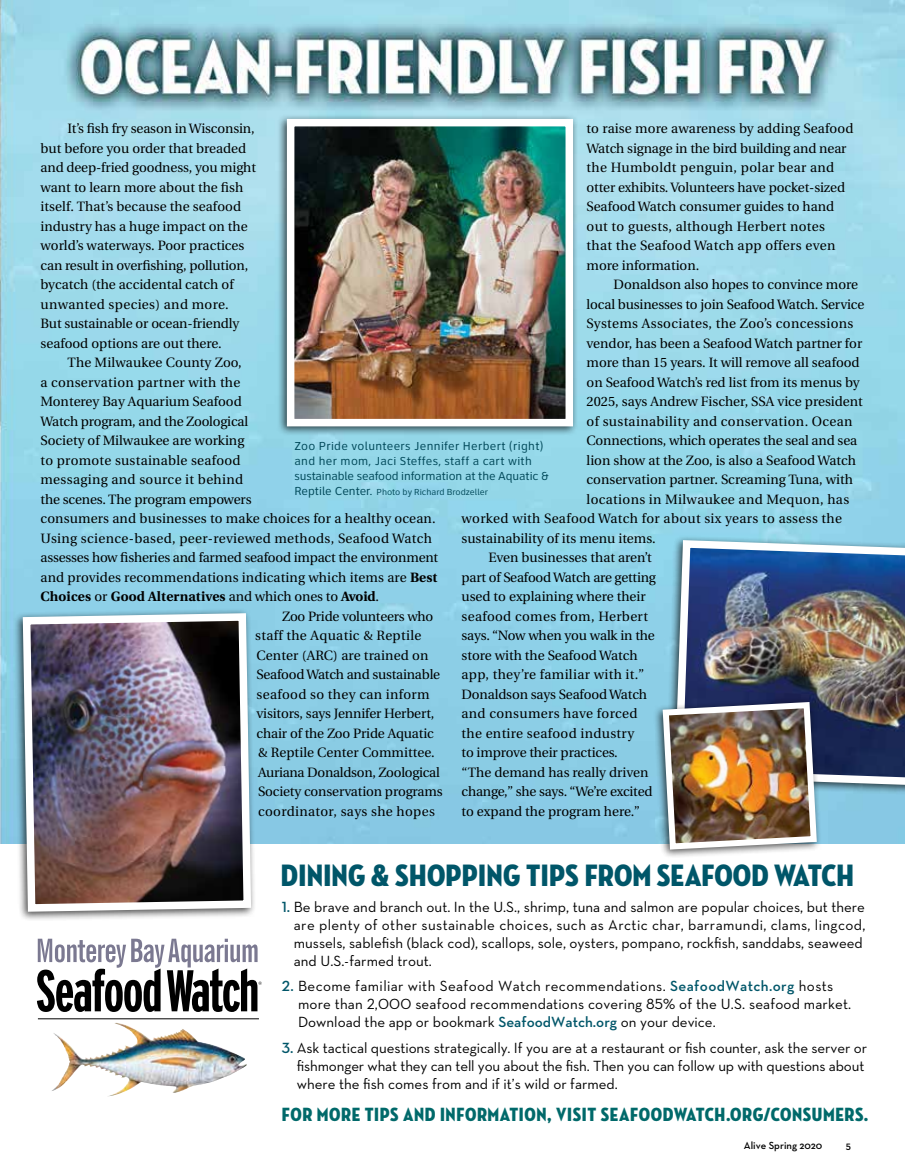
<style>
.page{position:relative;width:905px;height:1175px;background:#fff}
.page>*{position:absolute;margin:0;border:0;box-sizing:border-box;transform-origin:0 0}
.t1{font:31.5px "Neutraface Condensed Titling";letter-spacing:.01em;color:#005669}
.t2{font:19.5px "Neutraface Condensed Titling";letter-spacing:.03em;color:#00696a}
.t3{font:15px/18px "Neutra Text";color:#000}
.t4{font:13.5px/19.5px "Utopia";color:#000}
.t5{font:13.5px "Utopia";letter-spacing:.025em;color:#000}
.t6{font:13.5px "Utopia";letter-spacing:.02em;color:#000}
.t7{font:700 13.5px "Utopia";letter-spacing:.01em;color:#000}
.t8{font:13.5px "Utopia";letter-spacing:-.02em;color:#000}
.t9{font:12px/15px "Clearview ADA";letter-spacing:.025em;color:#004859}
.t10{font:600 10.5px "Neutra Text";color:#000}
.t11{font:9px "Clearview ADA";color:#004859}
.s1{font-weight:700}
.s2{font-weight:400}
.s3{font-size:12px}
.s4{font-family:"Neutra Text Demi Fractions";color:#005669}
.s5{font-weight:600;color:#005669}
.s6{font-family:"Neutra Text Book Fractions"}
</style>
<div class="page">
<img style="left:0;top:0;width:904px;height:844px">
<div style="left:276px;top:113px;width:302px;height:323px;background:#000;opacity:.7"></div>
<img style="left:296px;top:128px;width:268px;height:289px">
<div style="left:287px;top:119px;width:286px;height:307px;border:8px solid #fff"></div>
<svg style="left:37px;top:938px;width:225px;height:74px"></svg>
<hr style="left:38px;top:1018px;width:221px;height:1px;background:#000">
<img style="left:100px;top:1023px;width:37px;height:34px">
<div style="left:13px;top:608px;width:243px;height:313px;background:#000;opacity:.7"></div>
<img style="left:19px;top:609px;width:236px;height:306px">
<div style="left:664px;top:535px;width:240px;height:261px;background:#000;opacity:.7"></div>
<img style="left:671px;top:536px;width:233px;height:254px">
<div style="left:652px;top:697px;width:169px;height:162px;background:#000;opacity:.7"></div>
<img style="left:659px;top:699px;width:161px;height:153px">
<p class="t4" style="left:586px;top:119px;width:268px">to raise more awareness by adding Seafood Watch signage in the bird building and near the Humboldt penguin, polar bear and otter exhibits. Volunteers have pocket-sized Seafood Watch consumer guides to hand out to guests, although Herbert notes that the Seafood Watch app offers even more information.</p>
<p class="t4" style="left:613px;top:275px;width:246px">Donaldson also hopes to convince more</p>
<p class="t4" style="left:586px;top:294px;width:279px">local businesses to join Seafood Watch. Service</p>
<p class="t5" style="left:586px;top:316px;width:268px">Systems Associates, the Zoo’s concessions</p>
<p class="t4" style="left:586px;top:333px;width:277px">vendor, has been a Seafood Watch partner for</p>
<p class="t4" style="left:586px;top:353px;width:274px">more than 15 years. It will remove all seafood</p>
<p class="t4" style="left:586px;top:372px;width:275px">on Seafood Watch’s red list from its menus by</p>
<p class="t4" style="left:586px;top:392px;width:278px">2025, says Andrew Fischer, SSA vice president</p>
<p class="t5" style="left:586px;top:414px;width:267px">of sustainability and conservation. Ocean</p>
<p class="t4" style="left:586px;top:431px;width:272px">Connections, which operates the seal and sea</p>
<p class="t4" style="left:586px;top:450px;width:271px">lion show at the Zoo, is also a Seafood Watch</p>
<p class="t4" style="left:586px;top:470px;width:268px">conservation partner. Screaming Tuna, with</p>
<p class="t5" style="left:586px;top:491px;width:264px">locations in Milwaukee and Mequon, has</p>
<p class="t5" style="left:461px;top:511px;width:382px">worked with Seafood Watch for about six years to assess the</p>
<p class="t4" style="left:461px;top:528px;width:195px">sustainability of its menu items.</p>
<p class="t4" style="left:488px;top:548px;width:165px">Even businesses that aren’t</p>
<p class="t4" style="left:461px;top:567px;width:196px">part of Seafood Watch are getting</p>
<p class="t4" style="left:461px;top:587px;width:186px">used to explaining where their</p>
<p class="t5" style="left:461px;top:608px;width:188px">seafood comes from, Herbert</p>
<p class="t4" style="left:461px;top:626px;width:195px">says. “Now when you walk in the</p>
<p class="t4" style="left:461px;top:645px;width:178px">store with the Seafood Watch</p>
<p class="t5" style="left:461px;top:667px;width:184px">app, they’re familiar with it.”</p>
<p class="t4" style="left:461px;top:684px;width:187px">Donaldson says Seafood Watch</p>
<p class="t5" style="left:461px;top:706px;width:177px">and consumers have forced</p>
<p class="t5" style="left:461px;top:725px;width:174px">the entire seafood industry</p>
<p class="t4" style="left:461px;top:743px;width:158px">to improve their practices.</p>
<p class="t4" style="left:461px;top:762px;width:188px">“The demand has really driven</p>
<p class="t4" style="left:461px;top:782px;width:192px">change,” she says. “We’re excited</p>
<p class="t4" style="left:461px;top:801px;width:180px">to expand the program here.”</p>
<p class="t4" style="left:40px;top:119px;width:217px;text-indent:27px">It’s fish fry season in Wisconsin, but before you order that breaded and deep-fried goodness, you might want to learn more about the fish itself. That’s because the seafood industry has a huge impact on the world’s waterways. Poor practices can result in overfishing, pollution, bycatch (the accidental catch of unwanted species) and more.<br>But sustainable or ocean-friendly seafood options are out there.</p>
<p class="t4" style="left:67px;top:353px;width:176px">The Milwaukee County Zoo,</p>
<p class="t6" style="left:40px;top:375px;width:201px">a conservation partner with the</p>
<p class="t4" style="left:40px;top:392px;width:203px">Monterey Bay Aquarium Seafood</p>
<p class="t4" style="left:40px;top:412px;width:209px">Watch program, and the Zoological</p>
<p class="t4" style="left:40px;top:431px;width:205px">Society of Milwaukee are working</p>
<p class="t6" style="left:40px;top:453px;width:202px">to promote sustainable seafood</p>
<p class="t5" style="left:40px;top:472px;width:204px">messaging and source it behind</p>
<p class="t4" style="left:40px;top:490px;width:212px">the scenes. The program empowers</p>
<p class="t4" style="left:40px;top:509px;width:396px">consumers and businesses to make choices for a healthy ocean.</p>
<p class="t5" style="left:40px;top:531px;width:393px">Using science-based, peer-reviewed methods, Seafood Watch</p>
<p class="t4" style="left:40px;top:548px;width:399px">assesses how fisheries and farmed seafood impact the environment</p>
<p class="t4" style="left:40px;top:568px;width:398px">and provides recommendations indicating which items are <span class="s1">Best</span></p>
<p class="t7" style="left:40px;top:589px;width:340px">Choices <span class="s2">or</span> Good Alternatives <span class="s2">and which ones to</span> Avoid<span class="s2">.</span></p>
<p class="t4" style="left:282px;top:607px;width:153px">Zoo Pride volunteers who</p>
<p class="t5" style="left:255px;top:628px;width:168px">staff the Aquatic &amp; Reptile</p>
<p class="t4" style="left:256px;top:646px;width:173px">Center (ARC) are trained on</p>
<p class="t4" style="left:256px;top:665px;width:185px">Seafood Watch and sustainable</p>
<p class="t5" style="left:256px;top:687px;width:175px">seafood so they can inform</p>
<p class="t4" style="left:256px;top:704px;width:179px">visitors, says Jennifer Herbert,</p>
<p class="t4" style="left:256px;top:724px;width:179px">chair of the Zoo Pride Aquatic</p>
<p class="t4" style="left:258px;top:743px;width:178px">&amp; Reptile Center Committee.</p>
<p class="t8" style="left:258px;top:765px;width:183px">Auriana Donaldson, Zoological</p>
<p class="t4" style="left:258px;top:782px;width:186px">Society conservation programs</p>
<p class="t5" style="left:258px;top:804px;width:178px">coordinator, says she hopes</p>
<p class="t9" style="left:294px;top:438px;width:255px">Zoo Pride volunteers Jennifer Herbert (right) and her mom, Jaci Steffes, staff a cart with sustainable seafood information at the Aquatic &amp;</p>
<p class="t11" style="left:294px;top:487px;width:195px"><span class="s3">Reptile Center.</span> Photo by Richard Brodzeller</p>
<h1 class="t1" style="left:281px;top:857px;width:574px">DINING &amp; SHOPPING TIPS FROM SEAFOOD WATCH</h1>
<p class="t3" style="left:294px;top:897px;width:573px;text-indent:-12px"><span class="s4">1.</span> Be brave and branch out. In the U.S., shrimp, tuna and salmon are popular choices, but there are plenty of other sustainable choices, such as Arctic char, barramundi, clams, lingcod, mussels, sablefish (black cod), scallops, sole, oysters, pompano, rockfish, sanddabs, seaweed and U.S.-farmed trout.</p>
<p class="t3" style="left:298px;top:976px;width:554px;text-indent:-16px"><span class="s4">2.</span> Become familiar with Seafood Watch recommendations. <span class="s5">SeafoodWatch.org</span> hosts more than <span class="s6">2,000</span> seafood recommendations covering <span class="s6">85%</span> of the U.S. seafood market.<br>Download the app or bookmark <span class="s5">SeafoodWatch.org</span> on your device.</p>
<p class="t3" style="left:297px;top:1038px;width:572px;text-indent:-15px"><span class="s4">3.</span> Ask tactical questions strategically. If you are at a restaurant or fish counter, ask the server or fishmonger what they can tell you about the fish. Then you can follow up with questions about where the fish comes from and if it’s wild or farmed.</p>
<h2 class="t2" style="left:282px;top:1103px;width:588px">FOR MORE TIPS AND INFORMATION, VISIT SEAFOODWATCH.ORG/CONSUMERS.</h2>
<p class="t10" style="left:743px;top:1139px;width:80px">Alive Spring 2020</p>
<p class="t10" style="left:845px;top:1139px;width:7px">5</p>
</div>
